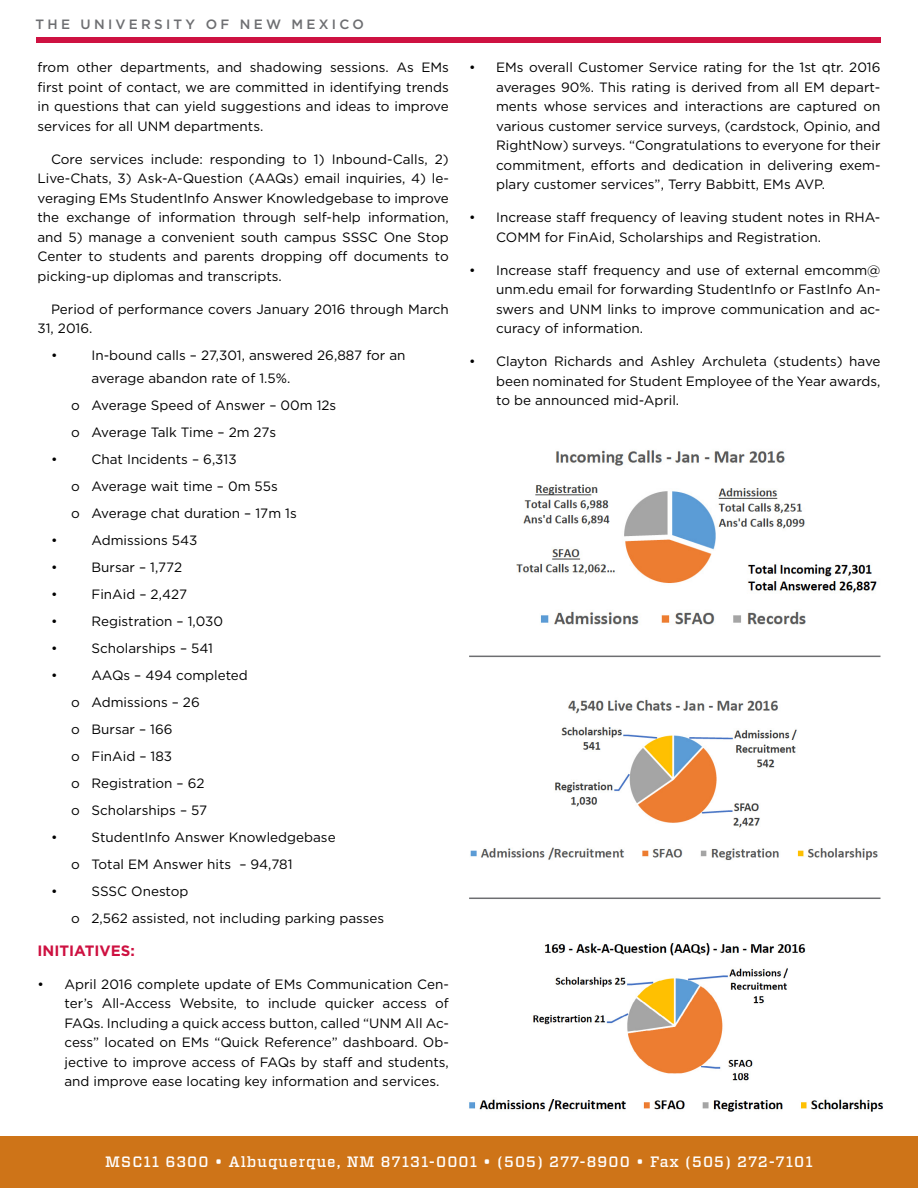
<style>
.page{position:relative;width:918px;height:1188px;background:#fff}
.page>*{position:absolute;margin:0;border:0;box-sizing:border-box;transform-origin:0 0}
.t1{font:500 15px "Vitesse";letter-spacing:.07em;color:#fff}
.t2{font:700 15px "Gotham";color:#ce1141}
.t3{font:13.5px/19.5px "Gotham";color:#000}
.t4{font:500 13.5px "Gotham";letter-spacing:.24em;color:#6d6e71}
</style>
<div class="page">
<div style="left:0;top:1136px;width:918px;height:52px;background:#ce7418"></div>
<div style="left:36px;top:38px;width:844px;height:6px;background:#ce1141"></div>
<img style="left:517px;top:450px;width:360px;height:175px">
<hr style="left:469px;top:656px;width:411px;height:1px;background:#6d6e71">
<hr style="left:469px;top:898px;width:411px;height:1px;background:#6d6e71">
<img style="left:470px;top:699px;width:408px;height:162px">
<img style="left:469px;top:943px;width:415px;height:169px">
<p class="t4" style="left:36px;top:16px;width:330px">THE UNIVERSITY OF NEW MEXICO</p>
<p class="t3" style="left:38px;top:58px;width:413px;text-align:justify">from other departments, and shadowing sessions. As EMs first point of contact, we are committed in identifying trends in questions that can yield suggestions and ideas to improve services for all UNM departments.</p>
<p class="t3" style="left:38px;top:149px;width:413px;text-align:justify;text-indent:14px">Core services include: responding to 1) Inbound-Calls, 2)<br>Live-Chats, 3) Ask-A-Question (AAQs) email inquiries, 4) le&shy;veraging EMs StudentInfo Answer Knowledgebase to improve the exchange of information through self-help information, and 5) manage a convenient south campus SSSC One Stop Center to students and parents dropping off documents to picking-up diplomas and transcripts.</p>
<p class="t3" style="left:38px;top:299px;width:413px;text-indent:14px">Period of performance covers January 2016 through March<br>31, 2016.</p>
<p class="t3" style="left:51px;top:345px;width:8px">•</p>
<p class="t3" style="left:92px;top:344px;width:316px;line-height:22.5px">In-bound calls – 27,301, answered 26,887 for an average abandon rate of 1.5%.</p>
<p class="t3" style="left:71px;top:391px;width:267px;line-height:27px">o Average Speed of Answer – 00m 12s o Average Talk Time – 2m 27s</p>
<p class="t3" style="left:51px;top:449px;width:8px">•</p>
<p class="t3" style="left:71px;top:445px;width:227px;line-height:27px;text-indent:20px">Chat Incidents – 6,313<br>o Average wait time – 0m 55s<br>o Average chat duration – 17m 1s</p>
<p class="t3" style="left:51px;top:530px;width:8px">•</p>
<p class="t3" style="left:92px;top:530px;width:107px">Admissions 543</p>
<p class="t3" style="left:51px;top:557px;width:8px">•</p>
<p class="t3" style="left:92px;top:557px;width:92px">Bursar – 1,772</p>
<p class="t3" style="left:51px;top:584px;width:8px">•</p>
<p class="t3" style="left:92px;top:584px;width:97px">FinAid – 2,427</p>
<p class="t3" style="left:51px;top:611px;width:8px">•</p>
<p class="t3" style="left:92px;top:611px;width:133px">Registration – 1,030</p>
<p class="t3" style="left:51px;top:638px;width:8px">•</p>
<p class="t3" style="left:92px;top:638px;width:123px">Scholarships – 541</p>
<p class="t3" style="left:51px;top:665px;width:8px">•</p>
<p class="t3" style="left:71px;top:661px;width:178px;line-height:27px;text-indent:20px">AAQs – 494 completed o Admissions – 26<br>o Bursar – 166<br>o FinAid – 183<br>o Registration – 62<br>o Scholarships – 57</p>
<p class="t3" style="left:51px;top:827px;width:8px">•</p>
<p class="t3" style="left:71px;top:823px;width:266px;line-height:27px;text-indent:20px">StudentInfo Answer Knowledgebase o Total EM Answer hits – 94,781</p>
<p class="t3" style="left:51px;top:881px;width:8px">•</p>
<p class="t3" style="left:71px;top:877px;width:315px;line-height:27px;text-indent:20px">SSSC Onestop<br>o 2,562 assisted, not including parking passes</p>
<p class="t2" style="left:38px;top:941px;width:99px">INITIATIVES:</p>
<p class="t3" style="left:64px;top:974px;width:386px;text-align:justify;text-indent:-27px">• April 2016 complete update of EMs Communication Cen&shy;ter’s All-Access Website, to include quicker access of FAQs. Including a quick access button, called “UNM All Ac&shy;cess” located on EMs “Quick Reference” dashboard. Ob&shy;jective to improve access of FAQs by staff and students, and improve ease locating key information and services.</p>
<p class="t3" style="left:496px;top:58px;width:386px;text-align:justify;text-indent:-27px">• EMs overall Customer Service rating for the 1st qtr. 2016 averages 90%. This rating is derived from all EM depart&shy;ments whose services and interactions are captured on various customer service surveys, (cardstock, Opinio, and RightNow) surveys. “Congratulations to everyone for their commitment, efforts and dedication in delivering exem&shy;plary customer services”, Terry Babbitt, EMs AVP.</p>
<p class="t3" style="left:496px;top:207px;width:386px;text-indent:-27px">• Increase staff frequency of leaving student notes in RHA-<br>COMM for FinAid, Scholarships and Registration.</p>
<p class="t3" style="left:496px;top:260px;width:386px;text-align:justify;text-indent:-27px">• Increase staff frequency and use of external emcomm@ unm.edu email for forwarding StudentInfo or FastInfo An&shy;swers and UNM links to improve communication and ac&shy;curacy of information.</p>
<p class="t3" style="left:496px;top:351px;width:386px;text-align:justify;text-indent:-27px">• Clayton Richards and Ashley Archuleta (students) have been nominated for Student Employee of the Year awards, to be announced mid-April.</p>
<p class="t1" style="left:105px;top:1152px;width:709px">MSC11 6300 • Albuquerque, NM 87131-0001 • (505) 277-8900 • Fax (505) 272-7101</p>
</div>
